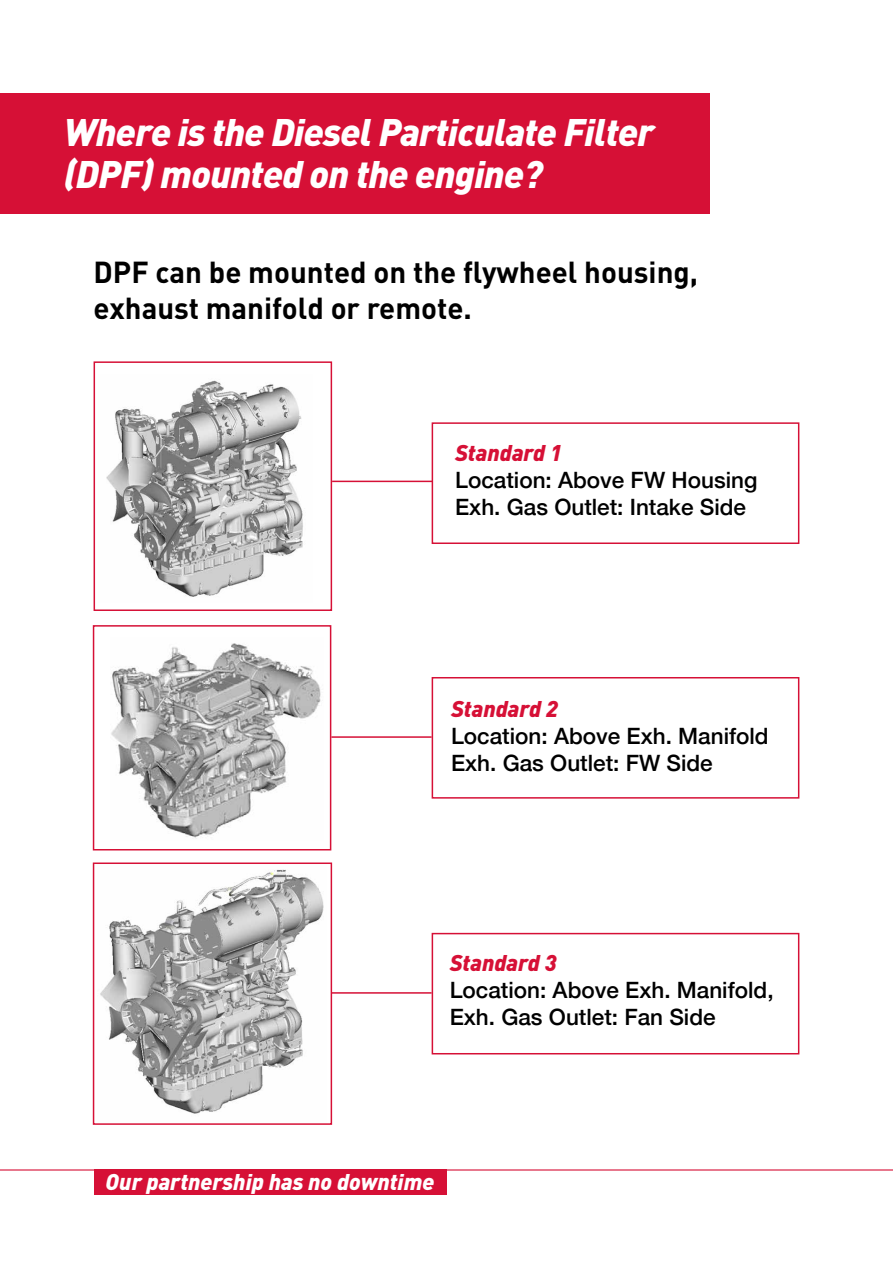
<style>
.page{position:relative;width:893px;height:1263px;background:#fff}
.page>*{position:absolute;margin:0;border:0;box-sizing:border-box;transform-origin:0 0}
.t1{font:italic 900 37.95px/41.7px "DIN";letter-spacing:-.02em;color:#fff}
.t2{font:700 30px/36px "DIN Pro";color:#000}
.t3{font:500 22.5px/27px "Helvetica Neue";color:#000}
.t4{font:italic 900 22.5px "DIN";color:#fff}
.t5{font:italic 900 22.5px "DIN";color:#d61036}
</style>
<div class="page">
<img style="left:106px;top:380px;width:197px;height:217px">
<div style="left:94px;top:361px;width:238px;height:250px;border:2px solid #d61036"></div>
<hr style="left:332px;top:481px;width:100px;height:1px;background:#d61036">
<div style="left:432px;top:422px;width:367px;height:122px;background:#fff;border:2px solid #d61036"></div>
<div style="left:432px;top:677px;width:367px;height:122px;background:#fff;border:2px solid #d61036"></div>
<div style="left:432px;top:933px;width:367px;height:121px;background:#fff;border:2px solid #d61036"></div>
<hr style="left:0;top:1169px;width:893px;height:1px;background:#d61036">
<div style="left:94px;top:1169px;width:352px;height:26px;background:#d61036"></div>
<div style="left:0;top:94px;width:709px;height:120px;background:#d61036"></div>
<hr style="left:892px;top:94px;width:1px;height:120px;background:#d61036">
<img style="left:111px;top:643px;width:210px;height:195px">
<div style="left:93px;top:625px;width:238px;height:225px;border:2px solid #d61036"></div>
<img style="left:100px;top:869px;width:224px;height:245px">
<div style="left:93px;top:862px;width:239px;height:263px;border:2px solid #d61036"></div>
<hr style="left:331px;top:736px;width:101px;height:2px;background:#d61036">
<hr style="left:331px;top:992px;width:101px;height:2px;background:#d61036">
<h1 class="t1" style="left:64px;top:110px;width:592px">Where is the Diesel Particulate Filter (DPF) mounted on the engine?</h1>
<h2 class="t2" style="left:94px;top:253px;width:606px">DPF can be mounted on the flywheel housing, exhaust manifold or remote.</h2>
<p class="t5" style="left:455px;top:438px;width:108px">Standard 1</p>
<p class="t3" style="left:455px;top:465px;width:304px">Location: Above FW Housing<br>Exh. Gas Outlet: Intake Side</p>
<p class="t5" style="left:451px;top:694px;width:108px">Standard 2</p>
<p class="t3" style="left:451px;top:720px;width:319px">Location: Above Exh. Manifold<br>Exh. Gas Outlet: FW Side</p>
<p class="t5" style="left:450px;top:948px;width:108px">Standard 3</p>
<p class="t3" style="left:450px;top:975px;width:325px">Location: Above Exh. Manifold,<br>Exh. Gas Outlet: Fan Side</p>
<p class="t4" style="left:106px;top:1167px;width:330px">Our partnership has no downtime</p>
</div>
